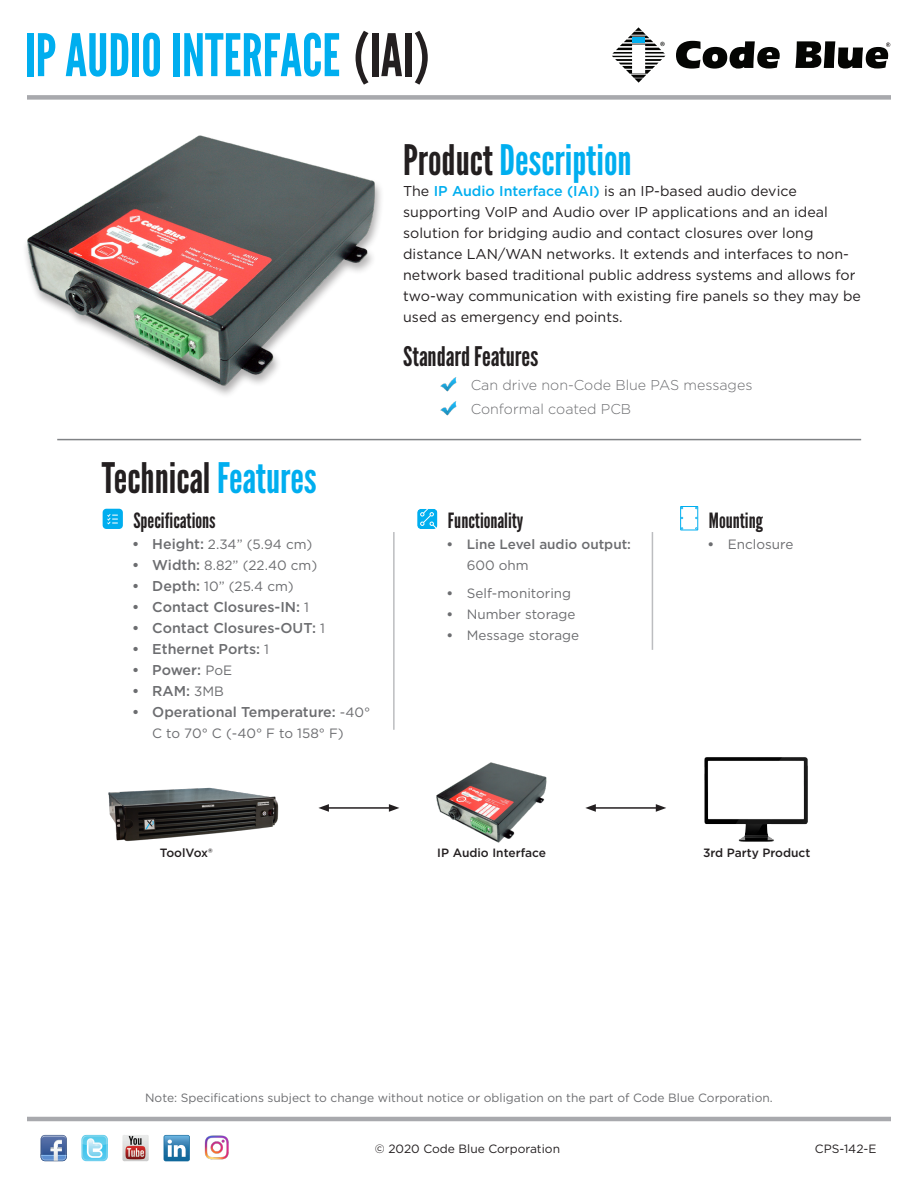
<style>
.page{position:relative;width:918px;height:1188px;background:#fff}
.page>*{position:absolute;margin:0;border:0;box-sizing:border-box;transform-origin:0 0}
.t1{font:58.5px "League Gothic";color:#00aeef}
.t2{font:42px "League Gothic";color:#00aeef}
.t3{font:42px "League Gothic";letter-spacing:-.005em;color:#231f20}
.t4{font:27px "League Gothic";color:#231f20}
.t5{font:21px "League Gothic";color:#231f20}
.t6{font:14.25px/21px "Gotham";color:#231f20}
.t7{font:500 14.25px "Gotham";color:#6c6d70}
.t8{font:300 14.25px "Gotham";color:#6c6d70}
.t9{font:13.5px "Gotham";color:#6c6d70}
.t10{font:500 13.5px "Gotham";color:#6c6d70}
.t11{font:12px "Gotham";color:#6c6d70}
.t12{font:12px "Gotham";color:#231f20}
.t13{font:500 12px "Gotham";color:#231f20}
.t14{font:500 12px "Gotham";letter-spacing:-.02em;color:#231f20}
.s1{color:#231f20}
.s2{color:#00aeef}
.s3{font-weight:700;font-size:14.25px}
.s4{font-weight:500;font-size:14.25px}
.s5{font-weight:700}
.s6{font-weight:400;font-size:13.5px}
.s7{font-weight:500;color:#00aeef}
</style>
<div class="page">
<hr style="left:27px;top:1117px;width:864px;height:4px;background:#a8a9ad">
<svg style="left:676px;top:41px;width:104px;height:28px"></svg>
<svg style="left:795px;top:41px;width:95px;height:28px"></svg>
<svg style="left:612px;top:27px;width:53px;height:56px"></svg>
<svg style="left:41px;top:1135px;width:26px;height:26px"></svg>
<svg style="left:82px;top:1135px;width:26px;height:26px"></svg>
<svg style="left:164px;top:1135px;width:26px;height:26px"></svg>
<img style="left:122px;top:1135px;width:27px;height:26px">
<img style="left:204px;top:1135px;width:25px;height:25px">
<img style="left:25px;top:135px;width:355px;height:256px">
<div style="left:27px;top:95px;width:864px;height:5px;background:#a8a9ad"></div>
<hr style="left:57px;top:439px;width:804px;height:1px;background:#808285">
<img style="left:440px;top:377px;width:17px;height:15px">
<img style="left:440px;top:401px;width:17px;height:15px">
<hr style="left:393px;top:532px;width:2px;height:198px;background:#bcbdc0">
<hr style="left:652px;top:532px;width:1px;height:118px;background:#bcbdc0">
<svg style="left:680px;top:506px;width:19px;height:25px"></svg>
<svg style="left:417px;top:509px;width:20px;height:20px"></svg>
<svg style="left:103px;top:509px;width:20px;height:20px"></svg>
<img style="left:436px;top:762px;width:111px;height:81px">
<img style="left:704px;top:757px;width:104px;height:85px">
<hr style="left:327px;top:807px;width:64px;height:2px;background:#231f20">
<svg style="left:318px;top:804px;width:11px;height:8px"></svg>
<svg style="left:389px;top:804px;width:10px;height:8px"></svg>
<hr style="left:594px;top:807px;width:64px;height:2px;background:#231f20">
<svg style="left:585px;top:804px;width:11px;height:8px"></svg>
<svg style="left:656px;top:804px;width:10px;height:8px"></svg>
<img style="left:108px;top:787px;width:171px;height:55px">
<p class="t1" style="left:25px;top:20px;width:407px">IP AUDIO INTERFACE <span class="s1">(IAI)</span></p>
<p class="t3" style="left:102px;top:453px;width:216px">Technical <span class="s2">Features</span></p>
<p class="t5" style="left:133px;top:508px;width:84px">Specifications</p>
<p class="t9" style="left:132px;top:536px;width:182px"><span class="s3">•</span> <span class="s4">Height:</span> 2.34” (5.94 cm)</p>
<p class="t9" style="left:132px;top:557px;width:187px"><span class="s3">•</span> <span class="s4">Width:</span> 8.82” (22.40 cm)</p>
<p class="t9" style="left:132px;top:578px;width:163px"><span class="s3">•</span> <span class="s4">Depth:</span> 10” (25.4 cm)</p>
<p class="t7" style="left:132px;top:599px;width:178px"><span class="s5">•</span> Contact Closures-IN: <span class="s6">1</span></p>
<p class="t7" style="left:132px;top:620px;width:195px"><span class="s5">•</span> Contact Closures-OUT: <span class="s6">1</span></p>
<p class="t7" style="left:132px;top:641px;width:139px"><span class="s5">•</span> Ethernet Ports: <span class="s6">1</span></p>
<p class="t7" style="left:132px;top:662px;width:102px"><span class="s5">•</span> Power: <span class="s6">PoE</span></p>
<p class="t7" style="left:132px;top:683px;width:93px"><span class="s5">•</span> RAM: <span class="s6">3MB</span></p>
<p class="t7" style="left:132px;top:704px;width:240px"><span class="s5">•</span> Operational Temperature: <span class="s6">-40°</span></p>
<p class="t9" style="left:152px;top:725px;width:193px">C to 70° C (-40° F to 158° F)</p>
<p class="t2" style="left:403px;top:135px;width:230px"><span class="s1">Product</span> Description</p>
<p class="t6" style="left:403px;top:180px;width:459px">The <span class="s7">IP Audio Interface (IAI)</span> is an IP-based audio device supporting VoIP and Audio over IP applications and an ideal solution for bridging audio and contact closures over long distance LAN/WAN networks. It extends and interfaces to non&shy;network based traditional public address systems and allows for two-way communication with existing fire panels so they may be used as emergency end points.</p>
<p class="t4" style="left:403px;top:340px;width:137px">Standard Features</p>
<p class="t8" style="left:471px;top:376px;width:283px">Can drive non-Code Blue PAS messages</p>
<p class="t8" style="left:471px;top:400px;width:162px">Conformal coated PCB</p>
<p class="t5" style="left:448px;top:508px;width:77px">Functionality</p>
<p class="t10" style="left:447px;top:536px;width:186px"><span class="s5">•</span> Line Level audio output:</p>
<p class="t9" style="left:467px;top:557px;width:63px">600 ohm</p>
<p class="t9" style="left:447px;top:585px;width:126px"><span class="s5">•</span> Self-monitoring</p>
<p class="t9" style="left:447px;top:606px;width:131px"><span class="s5">•</span> Number storage</p>
<p class="t9" style="left:447px;top:627px;width:134px"><span class="s5">•</span> Message storage</p>
<p class="t5" style="left:709px;top:508px;width:56px">Mounting</p>
<p class="t9" style="left:708px;top:536px;width:87px"><span class="s5">•</span> Enclosure</p>
<p class="t14" style="left:160px;top:846px;width:54px">ToolVox®</p>
<p class="t13" style="left:437px;top:846px;width:110px">IP Audio Interface</p>
<p class="t13" style="left:703px;top:846px;width:109px">3rd Party Product</p>
<p class="t11" style="left:145px;top:1090px;width:629px">Note: Specifications subject to change without notice or obligation on the part of Code Blue Corporation.</p>
<p class="t12" style="left:375px;top:1141px;width:187px">© 2020 Code Blue Corporation</p>
<p class="t12" style="left:815px;top:1141px;width:63px">CPS-142-E</p>
</div>
